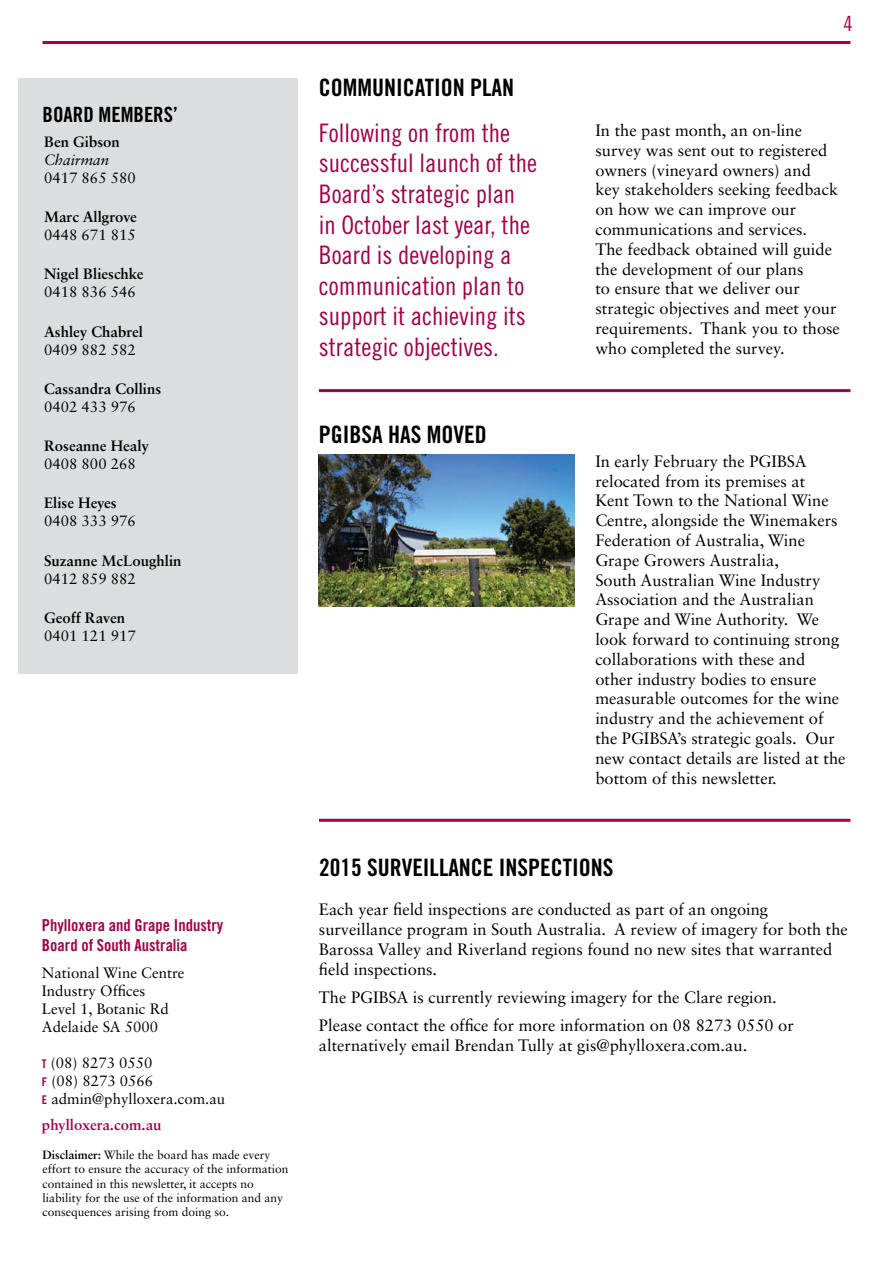
<style>
.page{position:relative;width:893px;height:1263px;background:#fff}
.page>*{position:absolute;margin:0;border:0;box-sizing:border-box;transform-origin:0 0}
.t1{font:25.5px/30.6px "Trade Gothic LT Std Cn 18";color:#a30046}
.t2{font:24px "Trade Gothic LT Std Bd Cn 20";color:#000}
.t3{font:21px "Trade Gothic LT Std Bd Cn 20";color:#000}
.t4{font:21px "Trade Gothic LT Std Cn 18";color:#a30046}
.t5{font:16.5px/19.8px "Sabon LT Std";color:#000}
.t6{font:16.5px/19.8px "Trade Gothic LT Std Bd Cn 20";color:#a30046}
.t7{font:15px/18px "Sabon LT Std";color:#000}
.t8{font:700 15px "Sabon LT Std";color:#000}
.t9{font:700 15px "Sabon LT Std";color:#a30046}
.t10{font:italic 15px "Sabon LT Std";color:#000}
.t11{font:12px/14.4px "Sabon LT Std";color:#000}
.s1{font-family:"Trade Gothic LT Std Bd Cn 20";font-size:12px;color:#a30046}
.s2{font-weight:700}
</style>
<div class="page">
<div style="left:18px;top:79px;width:280px;height:595px;background:#dcddde"></div>
<hr style="left:43px;top:41px;width:807px;height:3px;background:#a30046">
<hr style="left:319px;top:389px;width:531px;height:3px;background:#a30046">
<hr style="left:319px;top:819px;width:531px;height:3px;background:#a30046">
<img style="left:319px;top:454px;width:255px;height:152px">
<p class="t3" style="left:43px;top:101px;width:137px">BOARD MEMBERS’</p>
<p class="t8" style="left:44px;top:132px;width:77px">Ben Gibson</p>
<p class="t10" style="left:44px;top:151px;width:67px">Chairman</p>
<p class="t7" style="left:44px;top:168px;width:93px">0417 865 580</p>
<p class="t8" style="left:44px;top:208px;width:94px">Marc Allgrove</p>
<p class="t7" style="left:44px;top:226px;width:93px">0448 671 815</p>
<p class="t8" style="left:44px;top:265px;width:101px">Nigel Blieschke</p>
<p class="t7" style="left:44px;top:283px;width:93px">0418 836 546</p>
<p class="t8" style="left:44px;top:322px;width:100px">Ashley Chabrel</p>
<p class="t7" style="left:44px;top:340px;width:93px">0409 882 582</p>
<p class="t8" style="left:44px;top:379px;width:119px">Cassandra Collins</p>
<p class="t7" style="left:44px;top:397px;width:93px">0402 433 976</p>
<p class="t8" style="left:44px;top:437px;width:106px">Roseanne Healy</p>
<p class="t7" style="left:44px;top:455px;width:93px">0408 800 268</p>
<p class="t8" style="left:44px;top:494px;width:74px">Elise Heyes</p>
<p class="t7" style="left:44px;top:512px;width:93px">0408 333 976</p>
<p class="t8" style="left:44px;top:551px;width:139px">Suzanne McLoughlin</p>
<p class="t7" style="left:44px;top:569px;width:93px">0412 859 882</p>
<p class="t8" style="left:44px;top:608px;width:82px">Geoff Raven</p>
<p class="t7" style="left:44px;top:626px;width:93px">0401 121 917</p>
<p class="t6" style="left:42px;top:915px;width:183px">Phylloxera and Grape Industry<br>Board of South Australia</p>
<p class="t7" style="left:42px;top:963px;width:144px">National Wine Centre<br>Industry Offices<br>Level 1, Botanic Rd<br>Adelaide SA 5000</p>
<p class="t7" style="left:42px;top:1053px;width:185px"><span class="s1">T</span> (08) 8273 0550<br><span class="s1">F</span> (08) 8273 0566<br><span class="s1">E</span> admin@phylloxera.com.au</p>
<p class="t9" style="left:42px;top:1115px;width:121px">phylloxera.com.au</p>
<p class="t11" style="left:42px;top:1147px;width:248px"><span class="s2">Disclaimer:</span> While the board has made every effort to ensure the accuracy of the information contained in this newsletter, it accepts no liability for the use of the information and any consequences arising from doing so.</p>
<h2 class="t2" style="left:319px;top:73px;width:24px">Communication</h2>
<h2 class="t2" style="left:470px;top:73px;width:12px">plan</h2>
<p class="t4" style="left:843px;top:11px;width:11px">4</p>
<h1 class="t1" style="left:319px;top:117px;width:220px">Following on from the successful launch of the<br>Board’s strategic plan in October last year, the<br>Board is developing a communication plan to support it achieving its strategic objectives.</h1>
<p class="t5" style="left:595px;top:120px;width:246px">In the past month, an on-line survey was sent out to registered owners (vineyard owners) and<br>key stakeholders seeking feedback on how we can improve our communications and services.<br>The feedback obtained will guide the development of our plans<br>to ensure that we deliver our strategic objectives and meet your requirements. Thank you to those who completed the survey.</p>
<h2 class="t2" style="left:319px;top:419px;width:121px">PGIBSA has moved</h2>
<p class="t5" style="left:595px;top:451px;width:252px">In early February the PGIBSA relocated from its premises at<br>Kent Town to the National Wine<br>Centre, alongside the Winemakers<br>Federation of Australia, Wine<br>Grape Growers Australia,<br>South Australian Wine Industry<br>Association and the Australian<br>Grape and Wine Authority. We look forward to continuing strong collaborations with these and other industry bodies to ensure measurable outcomes for the wine industry and the achievement of the PGIBSA’s strategic goals. Our new contact details are listed at the bottom of this newsletter.</p>
<h2 class="t2" style="left:319px;top:852px;width:296px">2015 SURVEILLANCE INSPECTIONS</h2>
<p class="t5" style="left:319px;top:899px;width:530px">Each year field inspections are conducted as part of an ongoing surveillance program in South Australia. A review of imagery for both the Barossa Valley and Riverland regions found no new sites that warranted field inspections.</p>
<p class="t5" style="left:319px;top:983px;width:476px;line-height:28.3px">The PGIBSA is currently reviewing imagery for the Clare region.<br>Please contact the office for more information on 08 8273 0550 or</p>
<p class="t5" style="left:319px;top:1035px;width:430px">alternatively email Brendan Tully at gis@phylloxera.com.au.</p>
</div>
